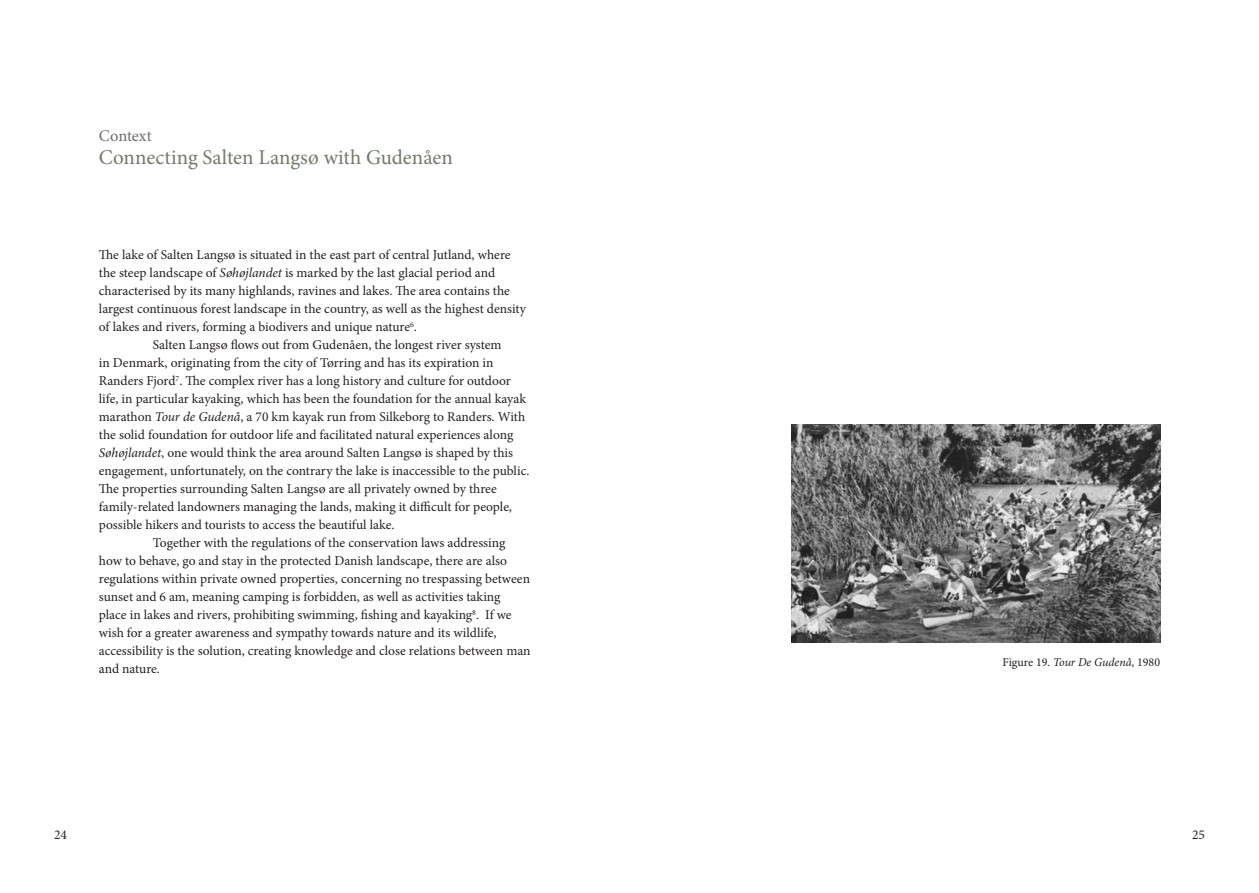
<style>
.page{position:relative;width:1259px;height:893px;background:#fff}
.page>*{position:absolute;margin:0;border:0;box-sizing:border-box;transform-origin:0 0}
.t1{font:21px "Minion Pro";color:#707b6a}
.t2{font:16.5px "Minion Pro";letter-spacing:-.005em;color:#6d6e71}
.t3{font:13.5px/18px "Minion Pro";color:#231f20}
.t4{font:12px "Minion Pro";color:#231f20}
.s1{font-style:italic}
</style>
<div class="page">
<img style="left:791px;top:425px;width:369px;height:217px">
<p class="t2" style="left:99px;top:125px;width:54px">Context</p>
<p class="t1" style="left:99px;top:143px;width:355px">Connecting Salten Langsø with Gudenåen</p>
<p class="t3" style="left:99px;top:246px;width:428px">The lake of Salten Langsø is situated in the east part of central Jutland, where the steep landscape of <span class="s1">Søhøjlandet</span> is marked by the last glacial period and characterised by its many highlands, ravines and lakes. The area contains the largest continuous forest landscape in the country, as well as the highest density of lakes and rivers, forming a biodivers and unique nature<sup>6</sup>.</p>
<p class="t3" style="left:99px;top:336px;width:432px;text-indent:54px">Salten Langsø flows out from Gudenåen, the longest river system<br>in Denmark, originating from the city of Tørring and has its expiration in Randers Fjord<sup>7</sup>. The complex river has a long history and culture for outdoor life, in particular kayaking, which has been the foundation for the annual kayak marathon <span class="s1">Tour de Gudenå</span>, a 70 km kayak run from Silkeborg to Randers. With the solid foundation for outdoor life and facilitated natural experiences along <span class="s1">Søhøjlandet</span>, one would think the area around Salten Langsø is shaped by this engagement, unfortunately, on the contrary the lake is inaccessible to the public.<br>The properties surrounding Salten Langsø are all privately owned by three family-related landowners managing the lands, making it difficult for people, possible hikers and tourists to access the beautiful lake.</p>
<p class="t3" style="left:99px;top:534px;width:433px;text-indent:54px">Together with the regulations of the conservation laws addressing how to behave, go and stay in the protected Danish landscape, there are also regulations within private owned properties, concerning no trespassing between sunset and 6 am, meaning camping is forbidden, as well as activities taking place in lakes and rivers, prohibiting swimming, fishing and kayaking<sup>8</sup>. If we wish for a greater awareness and sympathy towards nature and its wildlife, accessibility is the solution, creating knowledge and close relations between man and nature.</p>
<p class="t4" style="left:1002px;top:654px;width:159px">Figure 19. <span class="s1">Tour De Gudenå</span>, 1980</p>
<p class="t3" style="left:54px;top:826px;width:14px">24</p>
<p class="t3" style="left:1192px;top:826px;width:14px">25</p>
</div>
